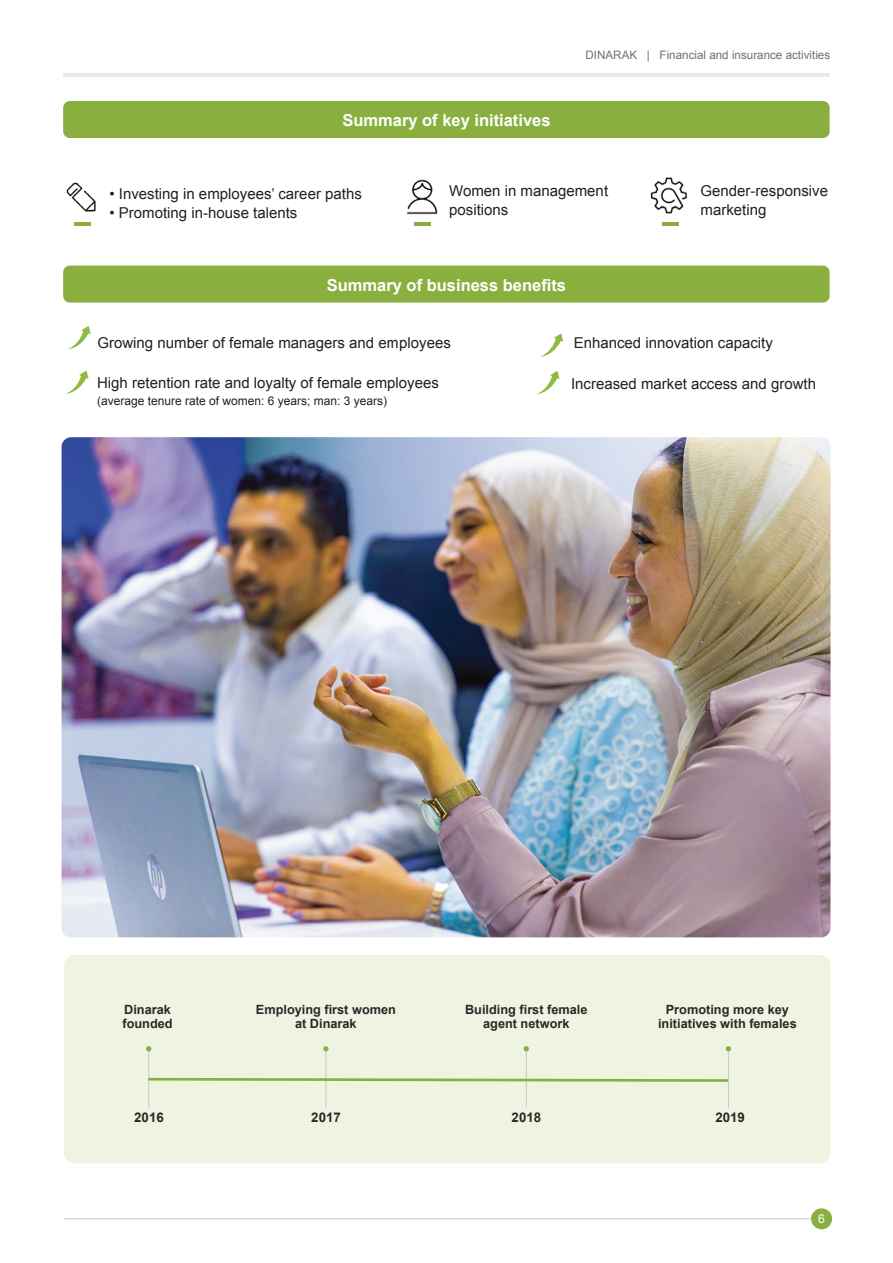
<style>
.page{position:relative;width:893px;height:1263px;background:#fff}
.page>*{position:absolute;margin:0;border:0;box-sizing:border-box;transform-origin:0 0}
.t1{font:700 16.5px "Arial";color:#fff}
.t2{font:15px/19.5px "Arial";color:#231f20}
.t3{font:700 13.35px "Arial";color:#2b2728}
.t4{font:700 12.75px/14.5px "Arial";color:#2b2728;text-align:center}
.t5{font:12.3px "Arial";color:#fff}
.t6{font:12px "Arial";color:#231f20}
.t7{font:11.7px "Arial";color:#776e6c}
</style>
<div class="page">
<div style="left:64px;top:955px;width:766px;height:208px;background:#eff4e2;border-radius:11px"></div>
<hr style="left:148px;top:1047px;width:1px;height:60px;background:#c6c5c4">
<svg style="left:146px;top:1046px;width:5px;height:5px"></svg>
<hr style="left:63px;top:73px;width:767px;height:4px;background:#e9e9e9">
<hr style="left:326px;top:1047px;width:1px;height:60px;background:#c6c5c4">
<svg style="left:323px;top:1046px;width:6px;height:5px"></svg>
<hr style="left:526px;top:1047px;width:1px;height:60px;background:#c6c5c4">
<svg style="left:524px;top:1046px;width:5px;height:5px"></svg>
<svg style="left:148px;top:1078px;width:580px;height:4px"></svg>
<div style="left:63px;top:101px;width:767px;height:37px;background:#89b03f;border-radius:7px"></div>
<hr style="left:728px;top:1047px;width:1px;height:60px;background:#c6c5c4">
<svg style="left:726px;top:1046px;width:5px;height:5px"></svg>
<hr style="left:64px;top:1218px;width:765px;height:1px;background:#c6c5c4">
<div style="left:811px;top:1208px;width:21px;height:21px;background:#89b03f;border-radius:10px"></div>
<div style="left:63px;top:266px;width:767px;height:37px;background:#89b03f;border-radius:7px"></div>
<hr style="left:74px;top:222px;width:17px;height:3px;background:#89b03f">
<svg style="left:68px;top:326px;width:23px;height:23px"></svg>
<svg style="left:537px;top:371px;width:22px;height:23px"></svg>
<svg style="left:540px;top:333px;width:23px;height:24px"></svg>
<img style="left:66px;top:182px;width:30px;height:30px">
<hr style="left:414px;top:222px;width:17px;height:3px;background:#89b03f">
<hr style="left:662px;top:222px;width:17px;height:3px;background:#89b03f">
<img style="left:650px;top:177px;width:38px;height:37px">
<img style="left:407px;top:179px;width:31px;height:36px">
<img style="left:62px;top:437px;width:768px;height:500px">
<svg style="left:66px;top:370px;width:23px;height:24px"></svg>
<p class="t1" style="left:342px;top:109px;width:210px">Summary of key initiatives</p>
<p class="t7" style="left:585px;top:48px;width:246px">DINARAK | Financial and insurance activities</p>
<p class="t2" style="left:110px;top:184px;width:254px">• Investing in employees’ career paths</p>
<p class="t2" style="left:110px;top:203px;width:189px">• Promoting in-house talents</p>
<p class="t2" style="left:449px;top:181px;width:160px">Women in management positions</p>
<p class="t2" style="left:700px;top:181px;width:129px">Gender-responsive marketing</p>
<p class="t1" style="left:327px;top:274px;width:241px">Summary of business benefits</p>
<p class="t2" style="left:97px;top:333px;width:355px">Growing number of female managers and employees</p>
<p class="t2" style="left:574px;top:333px;width:201px">Enhanced innovation capacity</p>
<p class="t2" style="left:97px;top:374px;width:343px">High retention rate and loyalty of female employees</p>
<p class="t6" style="left:97px;top:393px;width:292px">(average tenure rate of women: 6 years; man: 3 years)</p>
<p class="t2" style="left:571px;top:374px;width:247px">Increased market access and growth</p>
<p class="t4" style="left:256px;top:1002px;width:142px">Employing first women at Dinarak</p>
<p class="t4" style="left:465px;top:1002px;width:124px">Building first female agent network</p>
<p class="t4" style="left:122px;top:1002px;width:52px;text-align:left">Dinarak founded</p>
<p class="t4" style="left:658px;top:1002px;width:140px">Promoting more key initiatives with females</p>
<p class="t3" style="left:134px;top:1108px;width:31px">2016</p>
<p class="t3" style="left:311px;top:1108px;width:31px">2017</p>
<p class="t3" style="left:715px;top:1108px;width:31px">2019</p>
<p class="t3" style="left:512px;top:1108px;width:31px">2018</p>
<p class="t5" style="left:818px;top:1211px;width:8px">6</p>
</div>
